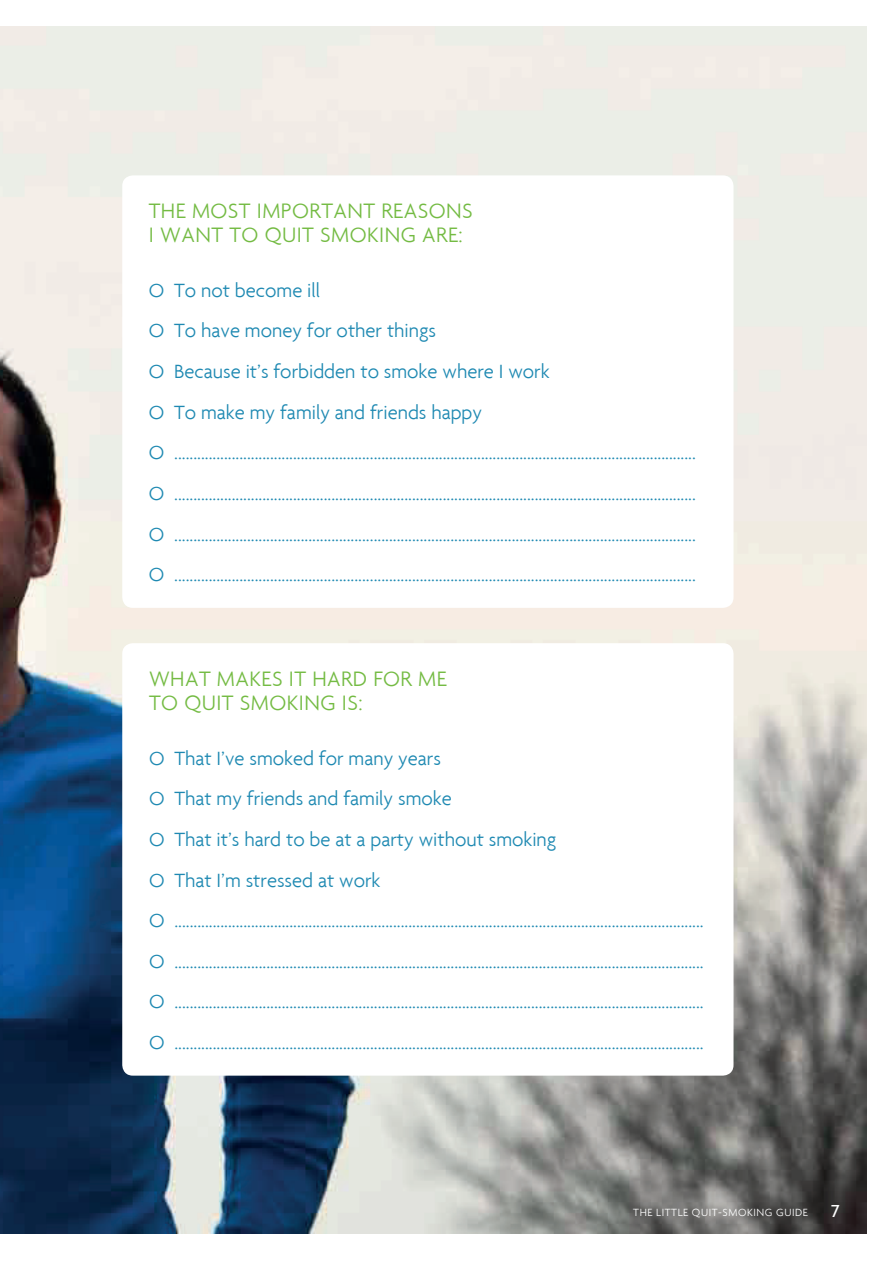
<style>
.page{position:relative;width:893px;height:1263px;background:#fff}
.page>*{position:absolute;margin:0;border:0;box-sizing:border-box;transform-origin:0 0}
.t1{font:300 22.5px/24.3px "Agenda";letter-spacing:.02em;color:#74bb43}
.t2{font:300 20.7px/40.7px "Agenda";color:#1e89b2}
.t3{font:500 18.75px "Agenda";color:#fff}
.t4{font:300 11.25px "Agenda";letter-spacing:.05em;color:#fff}
</style>
<div class="page">
<img style="left:0;top:27px;width:866px;height:1206px">
<div style="left:122px;top:175px;width:611px;height:433px;background:#fff;border-radius:11px"></div>
<div style="left:122px;top:643px;width:611px;height:433px;background:#fff;border-radius:11px"></div>
<p class="t1" style="left:149px;top:198px;width:325px">THE MOST IMPORTANT REASONS<br>I WANT TO QUIT SMOKING ARE:</p>
<p class="t2" style="left:149px;top:269px;width:549px">O To not become ill<br>O To have money for other things<br>O Because it’s forbidden to smoke where I work<br>O To make my family and friends happy<br>O ........................................................................................................................................<br>O ........................................................................................................................................<br>O ........................................................................................................................................<br>O ........................................................................................................................................</p>
<p class="t1" style="left:149px;top:666px;width:299px">WHAT MAKES IT HARD FOR ME<br>TO QUIT SMOKING IS:</p>
<p class="t2" style="left:149px;top:737px;width:556px">O That I’ve smoked for many years<br>O That my friends and family smoke<br>O That it’s hard to be at a party without smoking<br>O That I’m stressed at work<br>O ..........................................................................................................................................<br>O ..........................................................................................................................................<br>O ..........................................................................................................................................<br>O ..........................................................................................................................................</p>
<p class="t4" style="left:633px;top:1206px;width:176px">THE LITTLE QUIT-SMOKING GUIDE</p>
<p class="t3" style="left:831px;top:1199px;width:10px">7</p>
</div>
